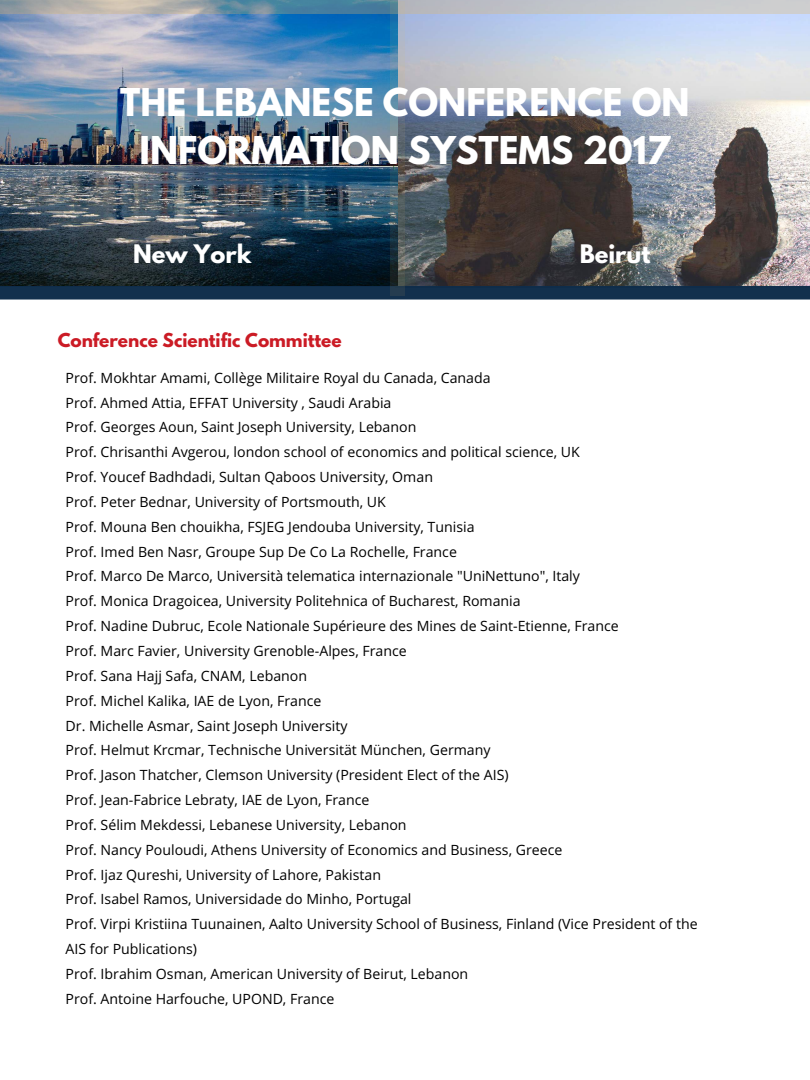
<style>
.page{position:relative;width:810px;height:1080px;background:#fff}
.page>*{position:absolute;margin:0;border:0;box-sizing:border-box;transform-origin:0 0}
.t1{font:700 33.94px/47.4px "League Spartan";color:#fff;text-align:center}
.t2{font:700 22.62px "League Spartan";color:#fff}
.t3{font:700 17px "League Spartan";color:#cb1b25}
.t4{font:14.12px/24.9px "Open Sans";color:#000}
</style>
<div class="page">
<img style="left:0;top:14px;width:810px;height:272px">
<svg style="left:0;top:286px;width:810px;height:14px"></svg>
<svg style="left:390px;top:14px;width:15px;height:281px"></svg>
<svg style="left:0;top:0;width:810px;height:14px"></svg>
<h1 class="t1" style="left:120px;top:83px;width:571px">THE LEBANESE CONFERENCE ON<br>INFORMATION SYSTEMS 2017</h1>
<h2 class="t2" style="left:133px;top:243px;width:120px">New York</h2>
<h2 class="t2" style="left:580px;top:242px;width:72px">Beirut</h2>
<p class="t3" style="left:58px;top:332px;width:285px">Conference Scientific Committee</p>
<p class="t4" style="left:66px;top:365px;width:634px">Prof. Mokhtar Amami, Collège Militaire Royal du Canada, Canada<br>Prof. Ahmed Attia, EFFAT University , Saudi Arabia<br>Prof. Georges Aoun, Saint Joseph University, Lebanon<br>Prof. Chrisanthi Avgerou, london school of economics and political science, UK<br>Prof. Youcef Badhdadi, Sultan Qaboos University, Oman<br>Prof. Peter Bednar, University of Portsmouth, UK<br>Prof. Mouna Ben chouikha, FSJEG Jendouba University, Tunisia<br>Prof. Imed Ben Nasr, Groupe Sup De Co La Rochelle, France<br>Prof. Marco De Marco, Università telematica internazionale "UniNettuno", Italy<br>Prof. Monica Dragoicea, University Politehnica of Bucharest, Romania<br>Prof. Nadine Dubruc, Ecole Nationale Supérieure des Mines de Saint-Etienne, France<br>Prof. Marc Favier, University Grenoble-Alpes, France<br>Prof. Sana Hajj Safa, CNAM, Lebanon<br>Prof. Michel Kalika, IAE de Lyon, France<br>Dr. Michelle Asmar, Saint Joseph University<br>Prof. Helmut Krcmar, Technische Universität München, Germany<br>Prof. Jason Thatcher, Clemson University (President Elect of the AIS)<br>Prof. Jean-Fabrice Lebraty, IAE de Lyon, France<br>Prof. Sélim Mekdessi, Lebanese University, Lebanon<br>Prof. Nancy Pouloudi, Athens University of Economics and Business, Greece<br>Prof. Ijaz Qureshi, University of Lahore, Pakistan<br>Prof. Isabel Ramos, Universidade do Minho, Portugal<br>Prof. Virpi Kristiina Tuunainen, Aalto University School of Business, Finland (Vice President of the AIS for Publications)<br>Prof. Ibrahim Osman, American University of Beirut, Lebanon<br>Prof. Antoine Harfouche, UPOND, France</p>
</div>
